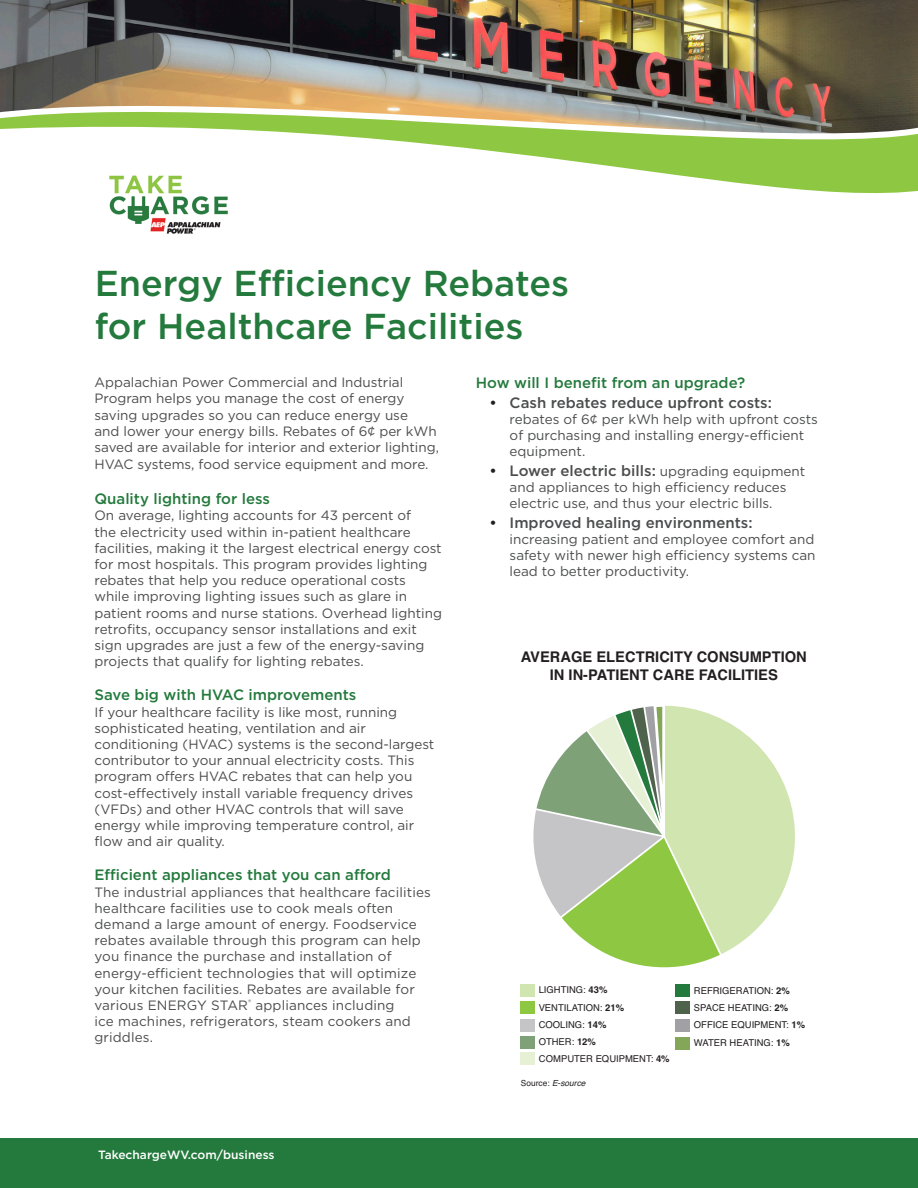
<style>
.page{position:relative;width:918px;height:1188px;background:#fff}
.page>*{position:absolute;margin:0;border:0;box-sizing:border-box;transform-origin:0 0}
.t1{font:500 36px "Gotham";color:#247a3d}
.t2{font:500 15px "Gotham";color:#247a3d}
.t3{font:500 15px "Gotham";color:#4b4c4d}
.t4{font:700 14.7px/17.7px "Helvetica";color:#231f20;text-align:center}
.t5{font:13.5px/16.2px "Gotham";color:#4b4c4d}
.t6{font:500 12px "Gotham";color:#fff}
.t7{font:9.45px/17.2px "Helvetica";color:#231f20}
.t8{font:italic 8.4px "Helvetica";color:#231f20}
.s1{color:#231f20}
.s2{font-weight:400;font-size:13.5px}
.s3{font-weight:700}
.s4{font-style:normal}
</style>
<div class="page">
<svg style="left:109px;top:187px;width:809px;height:47px"></svg>
<img style="left:0;top:0;width:918px;height:187px">
<div style="left:0;top:1138px;width:918px;height:50px;background:#247a3d"></div>
<div style="left:520px;top:984px;width:14px;height:12px;background:#d0e5b0"></div>
<div style="left:520px;top:1002px;width:14px;height:12px;background:#8ec741"></div>
<div style="left:520px;top:1019px;width:14px;height:12px;background:#c5c5c7"></div>
<div style="left:520px;top:1036px;width:14px;height:12px;background:#7ea178"></div>
<div style="left:676px;top:985px;width:14px;height:12px;background:#247a3d"></div>
<div style="left:676px;top:1002px;width:14px;height:12px;background:#4e624c"></div>
<div style="left:676px;top:1019px;width:14px;height:13px;background:#a1a1a5"></div>
<div style="left:676px;top:1037px;width:14px;height:13px;background:#84a658"></div>
<div style="left:521px;top:1053px;width:14px;height:12px;background:#e5f0d5"></div>
<svg style="left:533px;top:705px;width:262px;height:262px"></svg>
<p class="t1" style="left:95px;top:259px;width:476px">Energy Efficiency Rebates</p>
<p class="t1" style="left:95px;top:303px;width:430px">for Healthcare Facilities</p>
<p class="t5" style="left:94px;top:374px;width:346px">Appalachian Power Commercial and Industrial Program helps you manage the cost of energy saving upgrades so you can reduce energy use<br>and lower your energy bills. Rebates of 6¢ per kWh saved are available for interior and exterior lighting, HVAC systems, food service equipment and more.</p>
<p class="t2" style="left:94px;top:489px;width:177px">Quality lighting for less</p>
<p class="t5" style="left:94px;top:507px;width:349px">On average, lighting accounts for 43 percent of<br>the electricity used within in-patient healthcare facilities, making it the largest electrical energy cost for most hospitals. This program provides lighting rebates that help you reduce operational costs while improving lighting issues such as glare in patient rooms and nurse stations. Overhead lighting retrofits, occupancy sensor installations and exit sign upgrades are just a few of the energy-saving projects that qualify for lighting rebates.</p>
<p class="t2" style="left:94px;top:685px;width:263px">Save big with HVAC improvements</p>
<p class="t5" style="left:94px;top:703px;width:341px">If your healthcare facility is like most, running sophisticated heating, ventilation and air conditioning (HVAC) systems is the second-largest contributor to your annual electricity costs. This program offers HVAC rebates that can help you cost-effectively install variable frequency drives (VFDs) and other HVAC controls that will save energy while improving temperature control, air flow and air quality.</p>
<p class="t2" style="left:94px;top:865px;width:298px">Efficient appliances that you can afford</p>
<p class="t5" style="left:94px;top:883px;width:338px">The industrial appliances that healthcare facilities healthcare facilities use to cook meals often demand a large amount of energy. Foodservice rebates available through this program can help you finance the purchase and installation of energy-efficient technologies that will optimize your kitchen facilities. Rebates are available for various ENERGY STAR<sup>®</sup> appliances including<br>ice machines, refrigerators, steam cookers and griddles.</p>
<p class="t6" style="left:98px;top:1147px;width:178px">TakechargeWV.com/business</p>
<p class="t2" style="left:476px;top:373px;width:271px">How will I benefit from an upgrade?</p>
<p class="t3" style="left:489px;top:393px;width:284px"><span class="s1">•</span> Cash rebates reduce upfront costs:</p>
<p class="t5" style="left:510px;top:411px;width:310px">rebates of 6¢ per kWh help with upfront costs of purchasing and installing energy-efficient equipment.</p>
<p class="t3" style="left:489px;top:461px;width:317px"><span class="s1">•</span> Lower electric bills: <span class="s2">upgrading equipment</span></p>
<p class="t5" style="left:510px;top:479px;width:278px">and appliances to high efficiency reduces electric use, and thus your electric bills.</p>
<p class="t3" style="left:489px;top:513px;width:265px"><span class="s1">•</span> Improved healing environments:</p>
<p class="t5" style="left:510px;top:531px;width:308px;text-align:justify">increasing patient and employee comfort and safety with newer high efficiency systems can lead to better productivity.</p>
<p class="t4" style="left:521px;top:648px;width:288px">AVERAGE ELECTRICITY CONSUMPTION<br>IN IN-PATIENT CARE FACILITIES</p>
<p class="t7" style="left:539px;top:981px;width:133px">LIGHTING: <span class="s3">43%<br></span>VENTILATION: <span class="s3">21%<br></span>COOLING: <span class="s3">14%<br></span>OTHER: <span class="s3">12%<br></span>COMPUTER EQUIPMENT: <span class="s3">4%</span></p>
<p class="t7" style="left:694px;top:982px;width:113px">REFRIGERATION: <span class="s3">2%<br></span>SPACE HEATING: <span class="s3">2%<br></span>OFFICE EQUIPMENT: <span class="s3">1%</span></p>
<p class="t7" style="left:694px;top:1035px;width:97px">WATER HEATING: <span class="s3">1%</span></p>
<p class="t8" style="left:521px;top:1076px;width:66px"><span class="s4">Source:</span> E-source</p>
</div>
